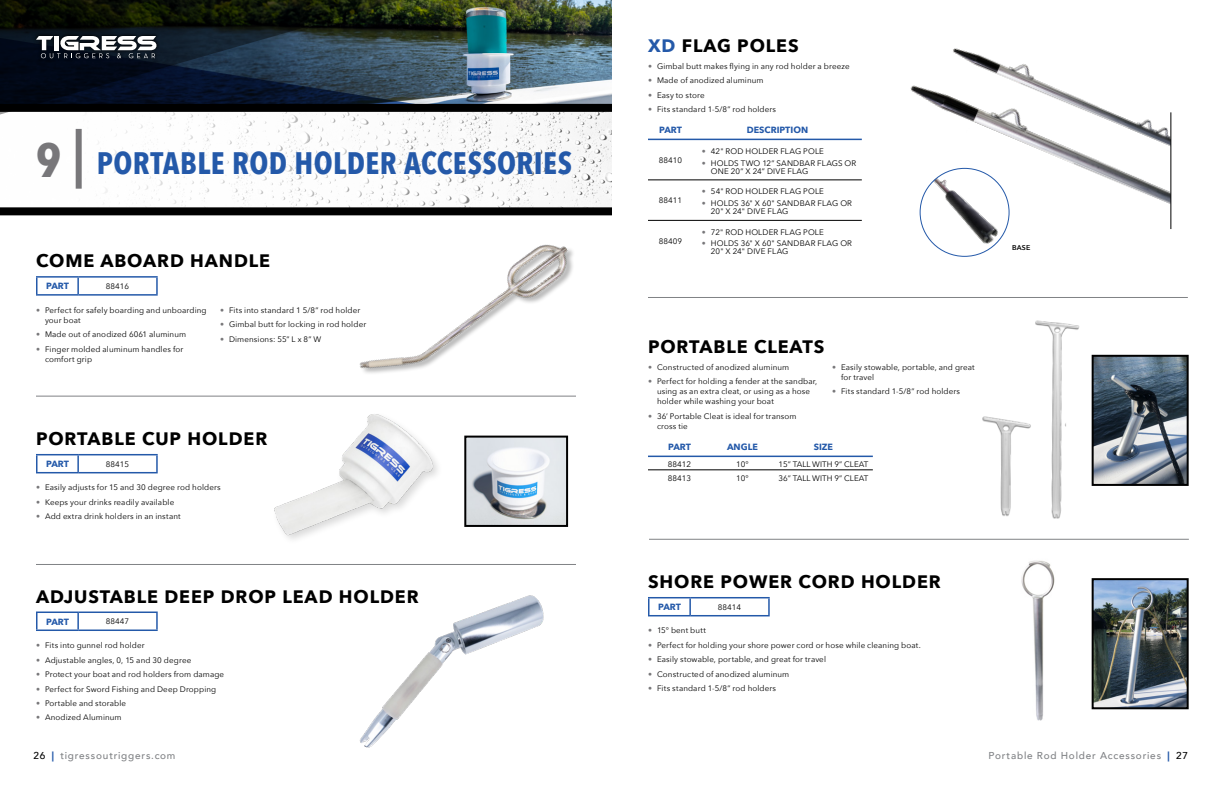
<style>
.page{position:relative;width:1224px;height:792px;background:#fff}
.page>*{position:absolute;margin:0;border:0;box-sizing:border-box;transform-origin:0 0}
.t1{font:700 31px "Avenir Next Condensed";letter-spacing:.015em;color:#2459a9}
.t2{font:700 18px "Avenir Next";letter-spacing:.05em;color:#000}
.t3{font:500 10px "Avenir";letter-spacing:.08em;color:#808285}
.t4{font:700 9px "Avenir Next";color:#2459a9}
.t5{font:8px/10px "Avenir Next";letter-spacing:.015em;color:#000}
.t6{font:600 7px "Avenir Next";color:#000}
.s1{font-size:48px;color:#78777a}
.s2{color:#78777a}
.s3{color:#2459a9}
.s4{color:#000}
.s5{font-weight:900;color:#2459a9}
</style>
<div class="page">
<img style="left:558px;top:0;width:54px;height:104px">
<img style="left:0;top:0;width:558px;height:104px">
<img style="left:0;top:112px;width:612px;height:95px">
<div style="left:0;top:207px;width:612px;height:8px;background:#000"></div>
<div style="left:0;top:104px;width:612px;height:8px;background:#000"></div>
<img style="left:910px;top:55px;width:261px;height:173px">
<img style="left:920px;top:168px;width:89px;height:88px">
<img style="left:1095px;top:358px;width:91px;height:125px">
<div style="left:1092px;top:355px;width:97px;height:131px;border:2px solid #000"></div>
<img style="left:982px;top:416px;width:43px;height:100px">
<img style="left:1025px;top:320px;width:55px;height:199px">
<img style="left:1021px;top:560px;width:34px;height:161px">
<img style="left:1095px;top:581px;width:91px;height:125px">
<div style="left:1092px;top:578px;width:97px;height:131px;border:2px solid #000"></div>
<img style="left:251px;top:395px;width:187px;height:145px">
<img style="left:467px;top:446px;width:98px;height:78px">
<div style="left:464px;top:436px;width:104px;height:91px;border:2px solid #000"></div>
<img style="left:301px;top:157px;width:311px;height:289px">
<img style="left:359px;top:595px;width:185px;height:153px">
<hr style="left:1171px;top:112px;width:1px;height:117px;background:#000">
<hr style="left:36px;top:564px;width:540px;height:1px;background:#808285">
<hr style="left:36px;top:396px;width:540px;height:1px;background:#808285">
<hr style="left:649px;top:539px;width:540px;height:1px;background:#808285">
<hr style="left:648px;top:297px;width:540px;height:1px;background:#808285">
<svg style="left:0;top:19px;width:419px;height:85px;background:#1d2a37"></svg>
<div style="left:76px;top:129px;width:6px;height:60px;background:#78777a"></div>
<hr style="left:36px;top:276px;width:42px;height:2px;background:#2459a9">
<hr style="left:78px;top:276px;width:80px;height:2px;background:#2459a9">
<svg style="left:36px;top:277px;width:122px;height:17px"></svg>
<hr style="left:36px;top:294px;width:42px;height:2px;background:#2459a9">
<hr style="left:78px;top:294px;width:80px;height:2px;background:#2459a9">
<hr style="left:36px;top:454px;width:42px;height:1px;background:#2459a9">
<hr style="left:78px;top:454px;width:80px;height:1px;background:#2459a9">
<svg style="left:36px;top:455px;width:122px;height:17px"></svg>
<hr style="left:36px;top:472px;width:42px;height:1px;background:#2459a9">
<hr style="left:78px;top:472px;width:80px;height:1px;background:#2459a9">
<svg style="left:36px;top:612px;width:122px;height:18px"></svg>
<hr style="left:36px;top:630px;width:42px;height:1px;background:#2459a9">
<hr style="left:78px;top:630px;width:80px;height:1px;background:#2459a9">
<hr style="left:648px;top:597px;width:42px;height:1px;background:#2459a9">
<hr style="left:690px;top:597px;width:80px;height:1px;background:#2459a9">
<svg style="left:648px;top:598px;width:122px;height:17px"></svg>
<hr style="left:648px;top:615px;width:42px;height:1px;background:#2459a9">
<hr style="left:690px;top:615px;width:80px;height:1px;background:#2459a9">
<hr style="left:648px;top:180px;width:45px;height:1px;background:#000">
<hr style="left:693px;top:180px;width:169px;height:1px;background:#000">
<hr style="left:648px;top:220px;width:45px;height:1px;background:#000">
<hr style="left:693px;top:220px;width:169px;height:1px;background:#000">
<hr style="left:648px;top:139px;width:45px;height:1px;background:#2459a9">
<hr style="left:693px;top:139px;width:169px;height:1px;background:#2459a9">
<hr style="left:648px;top:456px;width:63px;height:1px;background:#2459a9">
<hr style="left:711px;top:456px;width:63px;height:1px;background:#2459a9">
<hr style="left:774px;top:456px;width:99px;height:1px;background:#2459a9">
<hr style="left:648px;top:470px;width:63px;height:1px;background:#000">
<hr style="left:711px;top:470px;width:63px;height:1px;background:#000">
<hr style="left:774px;top:470px;width:99px;height:1px;background:#000">
<h1 class="t1" style="left:36px;top:144px;width:537px"><span class="s1">9</span> PORTABLE ROD HOLDER ACCESSORIES</h1>
<h2 class="t2" style="left:36px;top:245px;width:236px">COME ABOARD HANDLE</h2>
<p class="t4" style="left:46px;top:278px;width:24px">PART</p>
<p class="t5" style="left:106px;top:281px;width:25px">88416</p>
<p class="t5" style="left:45px;top:304px;width:163px;text-indent:-9px"><span class="s2">•</span> Perfect for safely boarding and unboarding your boat</p>
<p class="t5" style="left:36px;top:329px;width:152px"><span class="s2">•</span> Made out of anodized 6061 aluminum</p>
<p class="t5" style="left:45px;top:343px;width:140px;text-indent:-9px"><span class="s2">•</span> Finger molded aluminum handles for comfort grip</p>
<p class="t5" style="left:220px;top:304px;width:142px"><span class="s2">•</span> Fits into standard 1 5/8” rod holder</p>
<p class="t5" style="left:220px;top:319px;width:148px"><span class="s2">•</span> Gimbal butt for locking in rod holder</p>
<p class="t5" style="left:220px;top:333px;width:103px"><span class="s2">•</span> Dimensions: 55” L x 8” W</p>
<h2 class="t2" style="left:36px;top:423px;width:233px">PORTABLE CUP HOLDER</h2>
<p class="t5" style="left:36px;top:482px;width:186px"><span class="s2">•</span> Easily adjusts for 15 and 30 degree rod holders</p>
<p class="t5" style="left:36px;top:497px;width:140px"><span class="s2">•</span> Keeps your drinks readily available</p>
<p class="t5" style="left:36px;top:511px;width:146px"><span class="s2">•</span> Add extra drink holders in an instant</p>
<p class="t4" style="left:46px;top:456px;width:24px">PART</p>
<p class="t5" style="left:106px;top:458px;width:25px">88415</p>
<h2 class="t2" style="left:36px;top:581px;width:384px">ADJUSTABLE DEEP DROP LEAD HOLDER</h2>
<p class="t5" style="left:36px;top:640px;width:110px"><span class="s2">•</span> Fits into gunnel rod holder</p>
<p class="t5" style="left:36px;top:654px;width:157px"><span class="s2">•</span> Adjustable angles, 0, 15 and 30 degree</p>
<p class="t5" style="left:36px;top:669px;width:190px"><span class="s2">•</span> Protect your boat and rod holders from damage</p>
<p class="t5" style="left:36px;top:683px;width:182px"><span class="s2">•</span> Perfect for Sword Fishing and Deep Dropping</p>
<p class="t5" style="left:36px;top:698px;width:92px"><span class="s2">•</span> Portable and storable</p>
<p class="t5" style="left:36px;top:712px;width:87px"><span class="s2">•</span> Anodized Aluminum</p>
<p class="t4" style="left:46px;top:614px;width:24px">PART</p>
<p class="t5" style="left:106px;top:616px;width:25px">88447</p>
<h2 class="t2" style="left:648px;top:30px;width:152px"><span class="s3">XD</span> FLAG POLES</h2>
<p class="t5" style="left:648px;top:61px;width:203px"><span class="s2">•</span> Gimbal butt makes flying in any rod holder a breeze</p>
<p class="t5" style="left:648px;top:75px;width:117px"><span class="s2">•</span> Made of anodized aluminum</p>
<p class="t5" style="left:648px;top:90px;width:58px"><span class="s2">•</span> Easy to store</p>
<p class="t5" style="left:648px;top:104px;width:130px"><span class="s2">•</span> Fits standard 1-5/8” rod holders</p>
<p class="t4" style="left:659px;top:122px;width:24px">PART</p>
<p class="t4" style="left:747px;top:122px;width:63px">DESCRIPTION</p>
<p class="t5" style="left:659px;top:155px;width:25px">88410</p>
<p class="t5" style="left:702px;top:146px;width:124px"><span class="s2">•</span> 42" ROD HOLDER FLAG POLE</p>
<p class="t5" style="left:711px;top:159px;width:147px;line-height:8px;text-indent:-9px"><span class="s2">•</span> HOLDS TWO 12” SANDBAR FLAGS OR<br>ONE 20” X 24” DIVE FLAG</p>
<p class="t5" style="left:659px;top:195px;width:25px">88411</p>
<p class="t5" style="left:659px;top:235px;width:25px">88409</p>
<p class="t5" style="left:702px;top:186px;width:124px"><span class="s2">•</span> 54" ROD HOLDER FLAG POLE</p>
<p class="t5" style="left:711px;top:199px;width:143px;line-height:8px;text-indent:-9px"><span class="s2">•</span> HOLDS 36" X 60" SANDBAR FLAG OR<br>20" X 24" DIVE FLAG</p>
<p class="t5" style="left:702px;top:227px;width:123px"><span class="s2">•</span> 72" ROD HOLDER FLAG POLE</p>
<p class="t5" style="left:711px;top:239px;width:143px;line-height:8px;text-indent:-9px"><span class="s2">•</span> HOLDS 36" X 60" SANDBAR FLAG OR<br>20" X 24" DIVE FLAG</p>
<h2 class="t2" style="left:648px;top:331px;width:178px">PORTABLE CLEATS</h2>
<p class="t5" style="left:648px;top:362px;width:143px"><span class="s2">•</span> Constructed of anodized aluminum</p>
<p class="t5" style="left:657px;top:376px;width:162px;text-indent:-9px"><span class="s2">•</span> Perfect for holding a fender at the sandbar, using as an extra cleat, or using as a hose holder while washing your boat</p>
<p class="t5" style="left:657px;top:411px;width:141px;text-indent:-9px"><span class="s2">•</span> 36’ Portable Cleat is ideal for transom cross tie</p>
<p class="t5" style="left:841px;top:362px;width:135px;text-indent:-9px"><span class="s2">•</span> Easily stowable, portable, and great for travel</p>
<p class="t5" style="left:832px;top:386px;width:130px"><span class="s2">•</span> Fits standard 1-5/8” rod holders</p>
<p class="t4" style="left:668px;top:439px;width:24px">PART</p>
<p class="t4" style="left:727px;top:439px;width:32px">ANGLE</p>
<p class="t4" style="left:814px;top:439px;width:21px">SIZE</p>
<p class="t5" style="left:668px;top:459px;width:25px">88412</p>
<p class="t5" style="left:736px;top:459px;width:14px">10°</p>
<p class="t5" style="left:779px;top:459px;width:91px">15” TALL WITH 9” CLEAT</p>
<p class="t5" style="left:668px;top:473px;width:25px">88413</p>
<p class="t5" style="left:736px;top:473px;width:14px">10°</p>
<p class="t5" style="left:779px;top:473px;width:91px">36” TALL WITH 9” CLEAT</p>
<h2 class="t2" style="left:648px;top:566px;width:294px">SHORE POWER CORD HOLDER</h2>
<p class="t5" style="left:648px;top:625px;width:59px"><span class="s2">•</span> 15° bent butt</p>
<p class="t5" style="left:648px;top:640px;width:274px"><span class="s2">•</span> Perfect for holding your shore power cord or hose while cleaning boat.</p>
<p class="t5" style="left:648px;top:654px;width:180px"><span class="s2">•</span> Easily stowable, portable, and great for travel</p>
<p class="t5" style="left:648px;top:669px;width:143px"><span class="s2">•</span> Constructed of anodized aluminum</p>
<p class="t5" style="left:648px;top:683px;width:130px"><span class="s2">•</span> Fits standard 1-5/8” rod holders</p>
<p class="t4" style="left:658px;top:599px;width:24px">PART</p>
<p class="t5" style="left:718px;top:601px;width:25px">88414</p>
<p class="t6" style="left:1012px;top:242px;width:20px">BASE</p>
<p class="t3" style="left:34px;top:747px;width:143px"><span class="s4">26</span> <span class="s5">|</span> tigressoutriggers.com</p>
<p class="t3" style="left:989px;top:747px;width:201px">Portable Rod Holder Accessories <span class="s5">|</span> <span class="s4">27</span></p>
</div>
